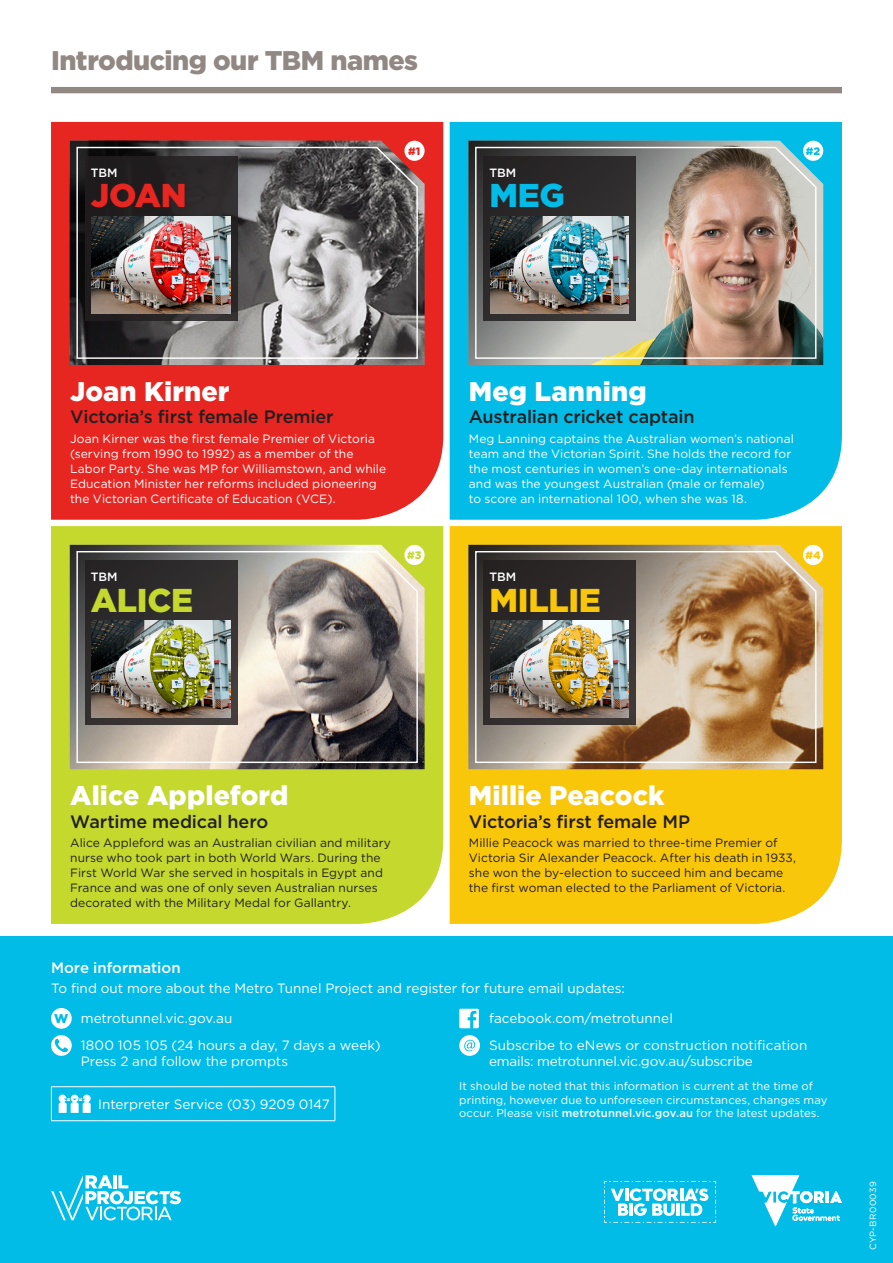
<style>
.page{position:relative;width:893px;height:1263px;background:#fff}
.page>*{position:absolute;margin:0;border:0;box-sizing:border-box;transform-origin:0 0}
.t1{font:900 33px "Gotham";letter-spacing:-.01em;color:#f9c709}
.t2{font:900 33px "Gotham";letter-spacing:-.01em;color:#c4d82d}
.t3{font:900 33px "Gotham";color:#e72621}
.t4{font:900 33px "Gotham";color:#02bce8}
.t5{font:900 27px "Gotham";letter-spacing:.005em;color:#fff}
.t6{font:900 27px "Gotham";letter-spacing:-.02em;color:#918883}
.t7{font:500 18px "Gotham";letter-spacing:-.01em;color:#231f20}
.CTA_Heading{font:500 15px "Gotham";letter-spacing:-.005em;color:#fff}
.CTA_Contact_Details{font:13.5px/16.5px "Gotham";letter-spacing:-.005em;color:#fff}
.CTA_Body{font:13.5px "Gotham";color:#fff}
.RPV_CTA_A4_BC{font:13.5px "Gotham";color:#fff}
.t8{font:900 12.75px "Gotham";color:#02bce8}
.BODY_WHITE{font:12px/15px "Gotham";letter-spacing:.005em;color:#fff}
.BODY_WHITE-2{font:12px/15px "Gotham";letter-spacing:.005em;color:#231f20}
.t9{font:500 12px "Gotham";letter-spacing:-.01em;color:#fff}
.CTA_Notes{font:11.25px/13.5px "Gotham";letter-spacing:.005em;color:#fff}
.t10{font:900 10.8px "Gotham";color:#e72621}
.t11{font:900 10.8px "Gotham";color:#c4d82d}
.t12{font:900 10.8px "Gotham";color:#02bce8}
.t13{font:900 10.8px "Gotham";color:#f9c709}
.Authorised_text{font:9px "Gotham";letter-spacing:.025em;color:#fff}
.s1{font-weight:500}
</style>
<div class="page">
<div style="left:0;top:937px;width:893px;height:326px;background:#02bce8"></div>
<div style="left:51px;top:1008px;width:21px;height:21px;background:#fff;border-radius:50%"></div>
<svg style="left:51px;top:1035px;width:21px;height:21px"></svg>
<svg style="left:54px;top:1039px;width:14px;height:13px"></svg>
<hr style="left:51px;top:1086px;width:47px;height:1px;background:#fff">
<hr style="left:51px;top:1087px;width:1px;height:33px;background:#fff">
<hr style="left:98px;top:1086px;width:237px;height:1px;background:#fff">
<hr style="left:335px;top:1087px;width:1px;height:33px;background:#fff">
<hr style="left:51px;top:1120px;width:47px;height:1px;background:#fff">
<hr style="left:98px;top:1120px;width:237px;height:1px;background:#fff">
<svg style="left:59px;top:1094px;width:32px;height:19px"></svg>
<div style="left:459px;top:1009px;width:20px;height:19px;background:#fff"></div>
<svg style="left:468px;top:1011px;width:8px;height:18px"></svg>
<svg style="left:459px;top:1035px;width:21px;height:21px"></svg>
<div style="left:51px;top:87px;width:791px;height:6px;background:#918883"></div>
<div style="left:51px;top:122px;width:392px;height:398px;background:#e72621"></div>
<div style="left:51px;top:526px;width:392px;height:398px;background:#c4d82d"></div>
<div style="left:450px;top:122px;width:392px;height:398px;background:#02bce8"></div>
<div style="left:450px;top:526px;width:392px;height:398px;background:#f9c709"></div>
<svg style="left:70px;top:141px;width:355px;height:224px;background:#5f5252"></svg>
<svg style="left:76px;top:145px;width:343px;height:215px;background:#787576"></svg>
<div style="left:85px;top:156px;width:152px;height:164px;background:#231f20"></div>
<img style="left:92px;top:217px;width:138px;height:97px">
<div style="left:404px;top:141px;width:21px;height:20px;background:#fff;border-radius:50%"></div>
<svg style="left:70px;top:545px;width:355px;height:224px;background:#878376"></svg>
<svg style="left:76px;top:550px;width:343px;height:214px;background:#99918b"></svg>
<svg style="left:85px;top:560px;width:152px;height:165px;background:#312e2e"></svg>
<img style="left:92px;top:621px;width:138px;height:97px">
<div style="left:404px;top:545px;width:21px;height:20px;background:#fff;border-radius:50%"></div>
<svg style="left:468px;top:141px;width:355px;height:224px;background:#7d8780"></svg>
<img style="left:474px;top:145px;width:343px;height:215px">
<div style="left:483px;top:156px;width:153px;height:164px;background:linear-gradient(to right,#262324,#383636)"></div>
<img style="left:490px;top:217px;width:139px;height:97px">
<div style="left:803px;top:141px;width:20px;height:20px;background:#fff;border-radius:50%"></div>
<svg style="left:468px;top:545px;width:355px;height:224px;background:#97856b"></svg>
<svg style="left:474px;top:550px;width:343px;height:214px;background:#ae906f"></svg>
<div style="left:483px;top:560px;width:153px;height:165px;background:linear-gradient(to right,#272424,#3b3635)"></div>
<img style="left:490px;top:621px;width:139px;height:97px">
<div style="left:803px;top:545px;width:20px;height:20px;background:#fff;border-radius:50%"></div>
<svg style="left:51px;top:1175px;width:130px;height:45px"></svg>
<svg style="left:751px;top:1175px;width:91px;height:51px"></svg>
<svg style="left:604px;top:1181px;width:112px;height:42px"></svg>
<h1 class="t6" style="left:51px;top:42px;width:369px">Introducing our TBM names</h1>
<p class="t9" style="left:91px;top:165px;width:28px">TBM</p>
<p class="t3" style="left:91px;top:173px;width:97px">JOAN</p>
<p class="t10" style="left:408px;top:144px;width:14px">#1</p>
<p class="t9" style="left:490px;top:165px;width:28px">TBM</p>
<p class="t4" style="left:490px;top:173px;width:77px">MEG</p>
<p class="t12" style="left:806px;top:144px;width:16px">#2</p>
<p class="t5" style="left:70px;top:373px;width:161px">Joan Kirner</p>
<p class="t7" style="left:70px;top:405px;width:265px">Victoria’s first female Premier</p>
<p class="BODY_WHITE" style="left:70px;top:431px;width:318px">Joan Kirner was the first female Premier of Victoria (serving from 1990 to 1992) as a member of the Labor Party. She was MP for Williamstown, and while Education Minister her reforms included pioneering the Victorian Certificate of Education (VCE).</p>
<p class="t9" style="left:91px;top:569px;width:28px">TBM</p>
<p class="t2" style="left:91px;top:577px;width:104px">ALICE</p>
<p class="t11" style="left:407px;top:548px;width:16px">#3</p>
<p class="t5" style="left:469px;top:373px;width:179px">Meg Lanning</p>
<p class="t7" style="left:469px;top:405px;width:227px">Australian cricket captain</p>
<p class="BODY_WHITE" style="left:469px;top:431px;width:327px">Meg Lanning captains the Australian women’s national team and the Victorian Spirit. She holds the record for the most centuries in women’s one-day internationals and was the youngest Australian (male or female)<br>to score an international 100, when she was 18.</p>
<p class="t9" style="left:490px;top:569px;width:28px">TBM</p>
<p class="t1" style="left:490px;top:577px;width:113px">MILLIE</p>
<p class="t13" style="left:805px;top:548px;width:16px">#4</p>
<p class="t5" style="left:70px;top:777px;width:220px">Alice Appleford</p>
<p class="t7" style="left:70px;top:809px;width:200px">Wartime medical hero</p>
<p class="BODY_WHITE-2" style="left:70px;top:835px;width:322px">Alice Appleford was an Australian civilian and military nurse who took part in both World Wars. During the First World War she served in hospitals in Egypt and France and was one of only seven Australian nurses decorated with the Military Medal for Gallantry.</p>
<p class="t5" style="left:469px;top:777px;width:197px">Millie Peacock</p>
<p class="t7" style="left:469px;top:809px;width:223px">Victoria’s first female MP</p>
<p class="BODY_WHITE-2" style="left:469px;top:835px;width:329px">Millie Peacock was married to three-time Premier of Victoria Sir Alexander Peacock. After his death in 1933, she won the by-election to succeed him and became the first woman elected to the Parliament of Victoria.</p>
<p class="CTA_Heading" style="left:51px;top:957px;width:131px">More information</p>
<p class="CTA_Body" style="left:51px;top:980px;width:575px">To find out more about the Metro Tunnel Project and register for future email updates:</p>
<p class="t8" style="left:54px;top:1009px;width:16px">W</p>
<p class="CTA_Contact_Details" style="left:81px;top:1009px;width:153px">metrotunnel.vic.gov.au</p>
<p class="CTA_Contact_Details" style="left:81px;top:1036px;width:301px">1800 105 105 (24 hours a day, 7 days a week)<br>Press 2 and follow the prompts</p>
<p class="RPV_CTA_A4_BC" style="left:98px;top:1096px;width:233px">Interpreter Service (03) 9209 0147</p>
<p class="CTA_Contact_Details" style="left:489px;top:1009px;width:185px">facebook.com/metrotunnel</p>
<p class="CTA_Contact_Details" style="left:489px;top:1036px;width:320px">Subscribe to eNews or construction notification emails: metrotunnel.vic.gov.au/subscribe</p>
<p class="CTA_Notes" style="left:459px;top:1079px;width:370px">It should be noted that this information is current at the time of printing, however due to unforeseen circumstances, changes may occur. Please visit <span class="s1">metrotunnel.vic.gov.au</span> for the latest updates.</p>
<p class="Authorised_text" style="left:867px;top:1250px;width:70px;rotate:-90deg">CYP-BR00039</p>
</div>
